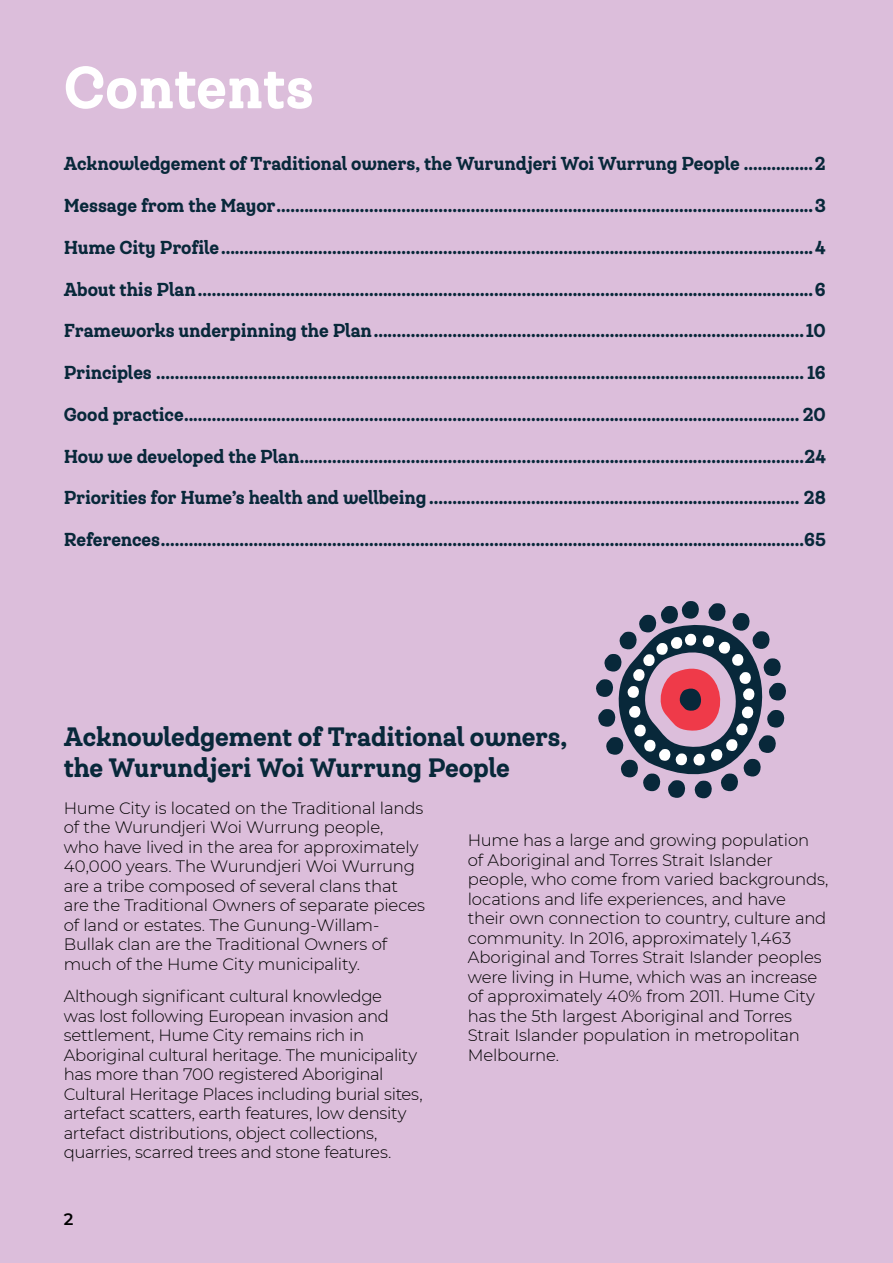
<style>
.page{position:relative;width:893px;height:1263px;background:#dcbedb}
.page>*{position:absolute;margin:0;border:0;box-sizing:border-box;transform-origin:0 0}
.t1{font:900 57px "Queulat Cnd Alt Soft";color:#fff}
.t2{font:900 25.5px/31.5px "Queulat Cnd Alt Soft";letter-spacing:-.01em;color:#08283a}
.t3{font:900 18px "Queulat Cnd Alt Soft";letter-spacing:-.005em;color:#08283a}
.t4{font:300 16.5px/19.5px "Montserrat";letter-spacing:-.015em;color:#000}
.t5{font:600 16.5px "Montserrat";color:#000}
</style>
<div class="page">
<svg style="left:596px;top:601px;width:190px;height:198px"></svg>
<h1 class="t1" style="left:64px;top:49px;width:252px">Contents</h1>
<p class="t3" style="left:64px;top:151px;width:763px">Acknowledgement of Traditional owners, the Wurundjeri Woi Wurrung People ...............2</p>
<p class="t3" style="left:64px;top:193px;width:763px">Message from the Mayor....................................................................................................................3</p>
<p class="t3" style="left:64px;top:235px;width:763px">Hume City Profile................................................................................................................................4</p>
<p class="t3" style="left:64px;top:277px;width:764px">About this Plan.....................................................................................................................................6</p>
<p class="t3" style="left:64px;top:318px;width:764px">Frameworks underpinning the Plan.............................................................................................10</p>
<p class="t3" style="left:64px;top:360px;width:763px">Principles ............................................................................................................................................ 16</p>
<p class="t3" style="left:64px;top:402px;width:764px">Good practice..................................................................................................................................... 20</p>
<p class="t3" style="left:64px;top:444px;width:763px">How we developed the Plan.............................................................................................................24</p>
<p class="t3" style="left:64px;top:485px;width:763px">Priorities for Hume’s health and wellbeing ................................................................................ 28</p>
<p class="t3" style="left:64px;top:527px;width:764px">References...........................................................................................................................................65</p>
<h2 class="t2" style="left:64px;top:720px;width:505px">Acknowledgement of Traditional owners, the Wurundjeri Woi Wurrung People</h2>
<p class="t4" style="left:64px;top:797px;width:363px">Hume City is located on the Traditional lands of the Wurundjeri Woi Wurrung people,<br>who have lived in the area for approximately 40,000 years. The Wurundjeri Woi Wurrung are a tribe composed of several clans that are the Traditional Owners of separate pieces of land or estates. The Gunung-Willam-Bullak clan are the Traditional Owners of much of the Hume City municipality.</p>
<p class="t4" style="left:64px;top:986px;width:360px">Although significant cultural knowledge<br>was lost following European invasion and settlement, Hume City remains rich in Aboriginal cultural heritage. The municipality has more than 700 registered Aboriginal Cultural Heritage Places including burial sites, artefact scatters, earth features, low density artefact distributions, object collections, quarries, scarred trees and stone features.</p>
<p class="t4" style="left:468px;top:830px;width:362px">Hume has a large and growing population of Aboriginal and Torres Strait Islander people, who come from varied backgrounds, locations and life experiences, and have<br>their own connection to country, culture and community. In 2016, approximately 1,463<br>Aboriginal and Torres Strait Islander peoples were living in Hume, which was an increase of approximately 40% from 2011. Hume City has the 5th largest Aboriginal and Torres Strait Islander population in metropolitan Melbourne.</p>
<p class="t5" style="left:64px;top:1207px;width:11px">2</p>
</div>
